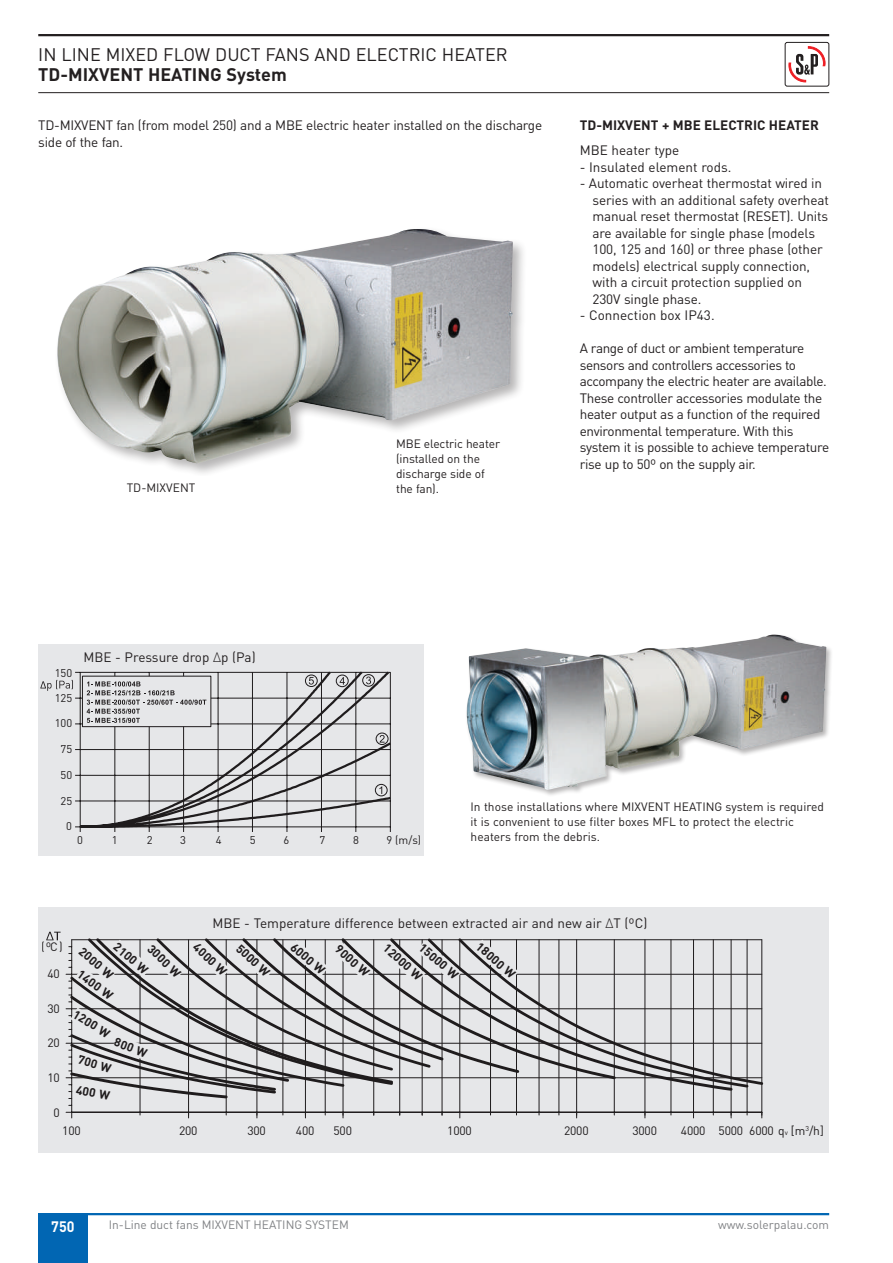
<style>
.page{position:relative;width:893px;height:1263px;background:#fff}
.page>*{position:absolute;margin:0;border:0;box-sizing:border-box;transform-origin:0 0}
.t1{font:18px "DIN";color:#231f20}
.t2{font:700 18px "DIN";color:#231f20}
.t3{font:700 15px "DIN";color:#fff;scale:.95 1}
.t4{font:13.5px/16.5px "DIN";letter-spacing:-.02em;color:#231f20}
.t5{font:13.5px "DIN";color:#231f20}
.t6{font:700 13.5px "DIN";color:#231f20}
.t7{font:700 12.15px "DIN";color:#231f20}
.t8{font:12px/15px "DIN";letter-spacing:-.01em;color:#231f20}
.t9{font:700 12px "DIN";color:#231f20}
.t10{font:12px "DIN";color:#808285}
.t11{font:11.1px "DIN";color:#231f20}
.s1{font-weight:300}
.s2{font-size:7.05px}
</style>
<div class="page">
<hr style="left:38px;top:34px;width:791px;height:2px;background:#231f20">
<hr style="left:38px;top:92px;width:791px;height:1px;background:#231f20">
<svg style="left:788px;top:47px;width:38px;height:36px"></svg>
<div style="left:785px;top:42px;width:44px;height:44px;border:1px solid #231f20;border-radius:2px"></div>
<div style="left:38px;top:907px;width:791px;height:245px;background:#e6e7e9"></div>
<hr style="left:188px;top:940px;width:1px;height:172px;background:#231f20">
<hr style="left:256px;top:940px;width:1px;height:172px;background:#231f20">
<hr style="left:305px;top:940px;width:1px;height:172px;background:#231f20">
<hr style="left:343px;top:940px;width:1px;height:172px;background:#231f20">
<hr style="left:459px;top:940px;width:1px;height:172px;background:#231f20">
<hr style="left:576px;top:940px;width:1px;height:172px;background:#231f20">
<hr style="left:644px;top:940px;width:1px;height:172px;background:#231f20">
<hr style="left:693px;top:940px;width:1px;height:172px;background:#231f20">
<hr style="left:731px;top:940px;width:1px;height:172px;background:#231f20">
<hr style="left:761px;top:940px;width:1px;height:172px;background:#231f20">
<hr style="left:72px;top:1112px;width:690px;height:1px;background:#231f20">
<hr style="left:140px;top:940px;width:1px;height:172px;background:#231f20">
<hr style="left:226px;top:940px;width:1px;height:172px;background:#231f20">
<hr style="left:282px;top:940px;width:1px;height:172px;background:#231f20">
<hr style="left:325px;top:940px;width:1px;height:172px;background:#231f20">
<hr style="left:373px;top:940px;width:1px;height:172px;background:#231f20">
<hr style="left:399px;top:940px;width:1px;height:172px;background:#231f20">
<hr style="left:422px;top:940px;width:1px;height:172px;background:#231f20">
<hr style="left:442px;top:940px;width:1px;height:172px;background:#231f20">
<hr style="left:490px;top:940px;width:1px;height:172px;background:#231f20">
<hr style="left:516px;top:940px;width:1px;height:172px;background:#231f20">
<hr style="left:539px;top:940px;width:1px;height:172px;background:#231f20">
<hr style="left:558px;top:940px;width:1px;height:172px;background:#231f20">
<hr style="left:614px;top:940px;width:1px;height:172px;background:#231f20">
<hr style="left:670px;top:940px;width:1px;height:172px;background:#231f20">
<hr style="left:713px;top:940px;width:1px;height:172px;background:#231f20">
<hr style="left:747px;top:940px;width:1px;height:172px;background:#231f20">
<hr style="left:71px;top:940px;width:1px;height:172px;background:#231f20">
<svg style="left:462px;top:939px;width:302px;height:150px"></svg>
<svg style="left:473px;top:940px;width:46px;height:42px"></svg>
<svg style="left:46px;top:932px;width:416px;height:174px"></svg>
<div style="left:54px;top:226px;width:474px;height:249px;background:#231f20;opacity:.33"></div>
<img style="left:57px;top:229px;width:456px;height:235px">
<div style="left:465px;top:633px;width:369px;height:164px;background:#231f20;opacity:.33"></div>
<img style="left:467px;top:635px;width:359px;height:155px">
<div style="left:38px;top:644px;width:386px;height:212px;background:#e6e7e9"></div>
<svg style="left:75px;top:826px;width:6px;height:6px"></svg>
<svg style="left:78px;top:671px;width:313px;height:158px"></svg>
<div style="left:375px;top:784px;width:13px;height:12px;border:1px solid #231f20;border-radius:50%"></div>
<svg style="left:379px;top:786px;width:3px;height:8px"></svg>
<div style="left:376px;top:733px;width:12px;height:12px;border:1px solid #231f20;border-radius:50%"></div>
<svg style="left:380px;top:735px;width:5px;height:8px"></svg>
<div style="left:362px;top:674px;width:13px;height:13px;border:1px solid #231f20;border-radius:50%"></div>
<svg style="left:366px;top:676px;width:5px;height:8px"></svg>
<div style="left:336px;top:675px;width:13px;height:12px;border:1px solid #231f20;border-radius:50%"></div>
<svg style="left:340px;top:677px;width:5px;height:8px"></svg>
<div style="left:305px;top:674px;width:13px;height:13px;border:1px solid #231f20;border-radius:50%"></div>
<svg style="left:309px;top:677px;width:5px;height:7px"></svg>
<div style="left:82px;top:676px;width:129px;height:51px;background:#e6e7e9;border:1px solid #231f20"></div>
<svg style="left:87px;top:681px;width:119px;height:42px"></svg>
<svg style="left:40px;top:680px;width:33px;height:11px"></svg>
<hr style="left:38px;top:1213px;width:791px;height:2px;background:#0166b3">
<div style="left:38px;top:1214px;width:49px;height:49px;background:#0166b3"></div>
<h1 class="t1" style="left:38px;top:43px;width:471px">IN LINE MIXED FLOW DUCT FANS AND ELECTRIC HEATER</h1>
<h1 class="t2" style="left:38px;top:62px;width:250px">TD-MIXVENT HEATING System</h1>
<p class="t4" style="left:38px;top:117px;width:505px">TD-MIXVENT fan (from model 250) and a MBE electric heater installed on the discharge side of the fan.</p>
<p class="t8" style="left:127px;top:480px;width:70px">TD-MIXVENT</p>
<p class="t8" style="left:396px;top:436px;width:105px">MBE electric heater (installed on the discharge side of the fan).</p>
<p class="t6" style="left:580px;top:117px;width:241px">TD-MIXVENT + MBE ELECTRIC HEATER</p>
<p class="t5" style="left:580px;top:142px;width:101px">MBE heater type</p>
<p class="t5" style="left:580px;top:158px;width:153px">- Insulated element rods.</p>
<p class="t4" style="left:592px;top:175px;width:238px;text-indent:-13px">- Automatic overheat thermostat wired in series with an additional safety overheat manual reset thermostat (RESET). Units are available for single phase (models 100, 125 and 160) or three phase (other models) electrical supply connection, with a circuit protection supplied on 230V single phase.</p>
<p class="t5" style="left:580px;top:307px;width:136px">- Connection box IP43.</p>
<p class="t4" style="left:580px;top:340px;width:251px">A range of duct or ambient temperature sensors and controllers accessories to accompany the electric heater are available.<br>These controller accessories modulate the heater output as a function of the required environmental temperature. With this system it is possible to achieve temperature rise up to 50º on the supply air.</p>
<p class="t11" style="left:55px;top:666px;width:19px">150</p>
<p class="t11" style="left:55px;top:691px;width:19px">125</p>
<p class="t11" style="left:55px;top:716px;width:19px">100</p>
<p class="t11" style="left:61px;top:742px;width:13px">75</p>
<p class="t11" style="left:61px;top:768px;width:13px">50</p>
<p class="t5" style="left:83px;top:649px;width:174px">MBE - Pressure drop <span class="s1">∆</span>p (Pa)</p>
<p class="t11" style="left:61px;top:794px;width:13px">25</p>
<p class="t11" style="left:66px;top:819px;width:7px">0</p>
<p class="t11" style="left:77px;top:833px;width:7px">0</p>
<p class="t11" style="left:112px;top:833px;width:7px">1</p>
<p class="t11" style="left:147px;top:833px;width:7px">2</p>
<p class="t11" style="left:180px;top:833px;width:7px">3</p>
<p class="t11" style="left:216px;top:833px;width:7px">4</p>
<p class="t11" style="left:250px;top:833px;width:7px">5</p>
<p class="t11" style="left:284px;top:833px;width:7px">6</p>
<p class="t11" style="left:319px;top:833px;width:7px">7</p>
<p class="t11" style="left:353px;top:833px;width:7px">8</p>
<p class="t11" style="left:387px;top:833px;width:36px">9 (m/s)</p>
<p class="t8" style="left:471px;top:799px;width:355px">In those installations where MIXVENT HEATING system is required it is convenient to use filter boxes MFL to protect the electric heaters from the debris.</p>
<p class="t8" style="left:42px;top:938px;width:22px">(ºC)</p>
<p class="t8" style="left:47px;top:966px;width:14px">40</p>
<p class="t8" style="left:47px;top:1001px;width:14px">30</p>
<p class="t8" style="left:47px;top:1035px;width:14px">20</p>
<p class="t8" style="left:47px;top:1070px;width:14px">10</p>
<p class="t8" style="left:54px;top:1104px;width:8px">0</p>
<p class="t5" style="left:212px;top:915px;width:436px">MBE - Temperature difference between extracted air and new air <span class="s1">∆</span>T (ºC)</p>
<p class="t9" style="left:120px;top:939px;width:42px;rotate:40deg">2100 W</p>
<p class="t9" style="left:243px;top:941px;width:43px;rotate:43deg">5000 W</p>
<p class="t9" style="left:297px;top:939px;width:43px;rotate:40deg">6000 W</p>
<p class="t7" style="left:343px;top:941px;width:43px;rotate:42deg">9000 W</p>
<p class="t7" style="left:390px;top:940px;width:49px;rotate:42deg">12000 W</p>
<p class="t9" style="left:483px;top:939px;width:49px;rotate:41deg">18000 W</p>
<p class="t9" style="left:85px;top:943px;width:43px;rotate:40deg">2000 W</p>
<p class="t9" style="left:155px;top:941px;width:43px;rotate:44deg">3000 W</p>
<p class="t9" style="left:201px;top:940px;width:43px;rotate:43deg">4000 W</p>
<p class="t9" style="left:426px;top:939px;width:49px;rotate:41deg">15000 W</p>
<p class="t7" style="left:83px;top:966px;width:42px;rotate:36deg">1400 W</p>
<p class="t7" style="left:78px;top:1006px;width:43px;rotate:31deg">1200 W</p>
<p class="t9" style="left:118px;top:1034px;width:36px;rotate:21deg">800 W</p>
<p class="t9" style="left:80px;top:1051px;width:36px;rotate:16deg">700 W</p>
<p class="t9" style="left:78px;top:1082px;width:36px;rotate:11deg">400 W</p>
<p class="t8" style="left:62px;top:1123px;width:20px">100</p>
<p class="t8" style="left:179px;top:1123px;width:20px">200</p>
<p class="t8" style="left:247px;top:1123px;width:20px">300</p>
<p class="t8" style="left:296px;top:1123px;width:20px">400</p>
<p class="t8" style="left:334px;top:1123px;width:20px">500</p>
<p class="t8" style="left:447px;top:1123px;width:26px">1000</p>
<p class="t8" style="left:564px;top:1123px;width:26px">2000</p>
<p class="t8" style="left:632px;top:1123px;width:26px">3000</p>
<p class="t8" style="left:681px;top:1123px;width:144px">4000 5000 6000 q<span class="s2">v</span> [m<sup>3</sup>/h]</p>
<p class="t3" style="left:51px;top:1217px;width:26px">750</p>
<p class="t10" style="left:109px;top:1217px;width:242px">In-Line duct fans MIXVENT HEATING SYSTEM</p>
<p class="t10" style="left:718px;top:1217px;width:112px">www.solerpalau.com</p>
</div>
